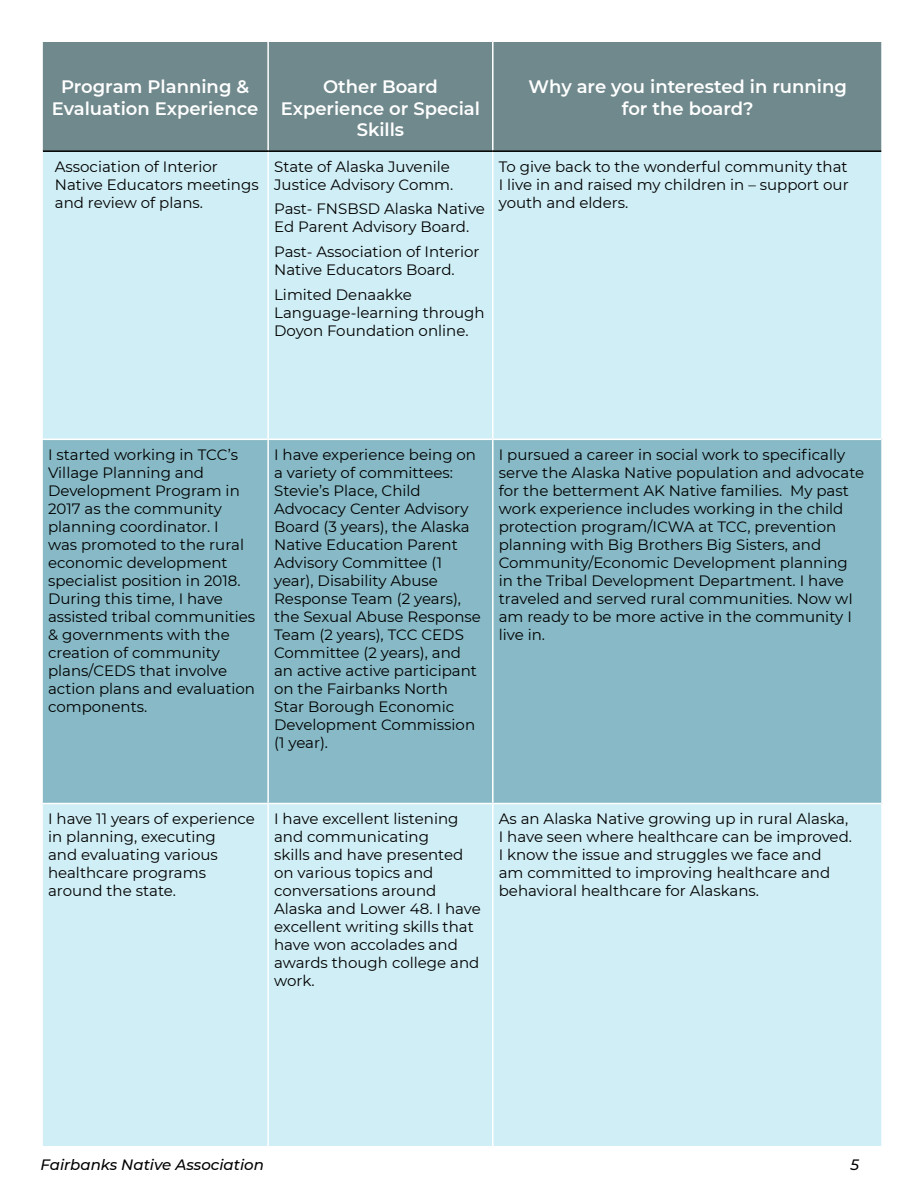
<style>
.page{position:relative;width:918px;height:1188px;background:#fff}
.page>*{position:absolute;margin:0;border:0;box-sizing:border-box;transform-origin:0 0}
.t1{font:600 18px/21.6px "Montserrat";color:#fff;text-align:center}
.t2{font:15px/18px "Montserrat";color:#000}
.t3{font:italic 500 15px "Montserrat";color:#000}
</style>
<div class="page">
<div style="left:43px;top:42px;width:838px;height:108px;background:#70898c"></div>
<div style="left:43px;top:152px;width:838px;height:994px;background:#d0eef5"></div>
<div style="left:43px;top:440px;width:838px;height:363px;background:#87bac6"></div>
<hr style="left:267px;top:42px;width:2px;height:108px;background:#fff">
<hr style="left:492px;top:42px;width:2px;height:108px;background:#fff">
<hr style="left:267px;top:152px;width:2px;height:287px;background:#fff">
<hr style="left:492px;top:152px;width:2px;height:287px;background:#fff">
<hr style="left:41px;top:439px;width:227px;height:1px;background:#fff">
<hr style="left:268px;top:439px;width:225px;height:1px;background:#fff">
<hr style="left:267px;top:440px;width:2px;height:363px;background:#fff">
<hr style="left:493px;top:439px;width:388px;height:1px;background:#fff">
<hr style="left:492px;top:440px;width:2px;height:363px;background:#fff">
<hr style="left:41px;top:803px;width:227px;height:1px;background:#fff">
<hr style="left:268px;top:803px;width:225px;height:1px;background:#fff">
<hr style="left:267px;top:804px;width:2px;height:342px;background:#fff">
<hr style="left:493px;top:803px;width:388px;height:1px;background:#fff">
<hr style="left:492px;top:804px;width:2px;height:342px;background:#fff">
<hr style="left:43px;top:150px;width:225px;height:2px;background:#000">
<hr style="left:268px;top:150px;width:225px;height:2px;background:#000">
<hr style="left:493px;top:150px;width:388px;height:2px;background:#000">
<p class="t1" style="left:52px;top:75px;width:208px">Program Planning &amp;<br>Evaluation Experience</p>
<p class="t1" style="left:281px;top:75px;width:201px">Other Board<br>Experience or Special<br>Skills</p>
<p class="t1" style="left:529px;top:75px;width:320px">Why are you interested in running for the board?</p>
<p class="t2" style="left:55px;top:157px;width:205px">Association of Interior<br>Native Educators meetings and review of plans.</p>
<p class="t2" style="left:274px;top:157px;width:181px">State of Alaska Juvenile<br>Justice Advisory Comm.</p>
<p class="t2" style="left:499px;top:157px;width:351px;text-align:justify">To give back to the wonderful community that I live in and raised my children in – support our youth and elders.</p>
<p class="t2" style="left:274px;top:200px;width:212px">Past- FNSBSD Alaska Native<br>Ed Parent Advisory Board.</p>
<p class="t2" style="left:274px;top:242px;width:207px">Past- Association of Interior<br>Native Educators Board.</p>
<p class="t2" style="left:274px;top:285px;width:212px">Limited Denaakke<br>Language-learning through<br>Doyon Foundation online.</p>
<p class="t2" style="left:48px;top:445px;width:209px">I started working in TCC’s<br>Village Planning and<br>Development Program in<br>2017 as the community planning coordinator. I<br>was promoted to the rural economic development specialist position in 2018.<br>During this time, I have assisted tribal communities &amp; governments with the creation of community plans/CEDS that involve action plans and evaluation components.</p>
<p class="t2" style="left:274px;top:445px;width:208px">I have experience being on a variety of committees:<br>Stevie’s Place, Child<br>Advocacy Center Advisory<br>Board (3 years), the Alaska<br>Native Education Parent<br>Advisory Committee (1 year), Disability Abuse<br>Response Team (2 years), the Sexual Abuse Response<br>Team (2 years), TCC CEDS<br>Committee (2 years), and an active active participant on the Fairbanks North<br>Star Borough Economic<br>Development Commission (1 year).</p>
<p class="t2" style="left:499px;top:445px;width:367px">I pursued a career in social work to specifically serve the Alaska Native population and advocate for the betterment AK Native families. My past work experience includes working in the child protection program/ICWA at TCC, prevention planning with Big Brothers Big Sisters, and Community/Economic Development planning in the Tribal Development Department. I have traveled and served rural communities. Now wI am ready to be more active in the community I live in.</p>
<p class="t2" style="left:48px;top:809px;width:208px">I have 11 years of experience in planning, executing<br>and evaluating various healthcare programs around the state.</p>
<p class="t2" style="left:274px;top:809px;width:208px">I have excellent listening and communicating<br>skills and have presented on various topics and conversations around<br>Alaska and Lower 48. I have excellent writing skills that have won accolades and awards though college and work.</p>
<p class="t2" style="left:499px;top:809px;width:355px">As an Alaska Native growing up in rural Alaska, I have seen where healthcare can be improved.<br>I know the issue and struggles we face and<br>am committed to improving healthcare and behavioral healthcare for Alaskans.</p>
<p class="t3" style="left:40px;top:1154px;width:225px">Fairbanks Native Association</p>
<p class="t3" style="left:850px;top:1154px;width:10px">5</p>
</div>
